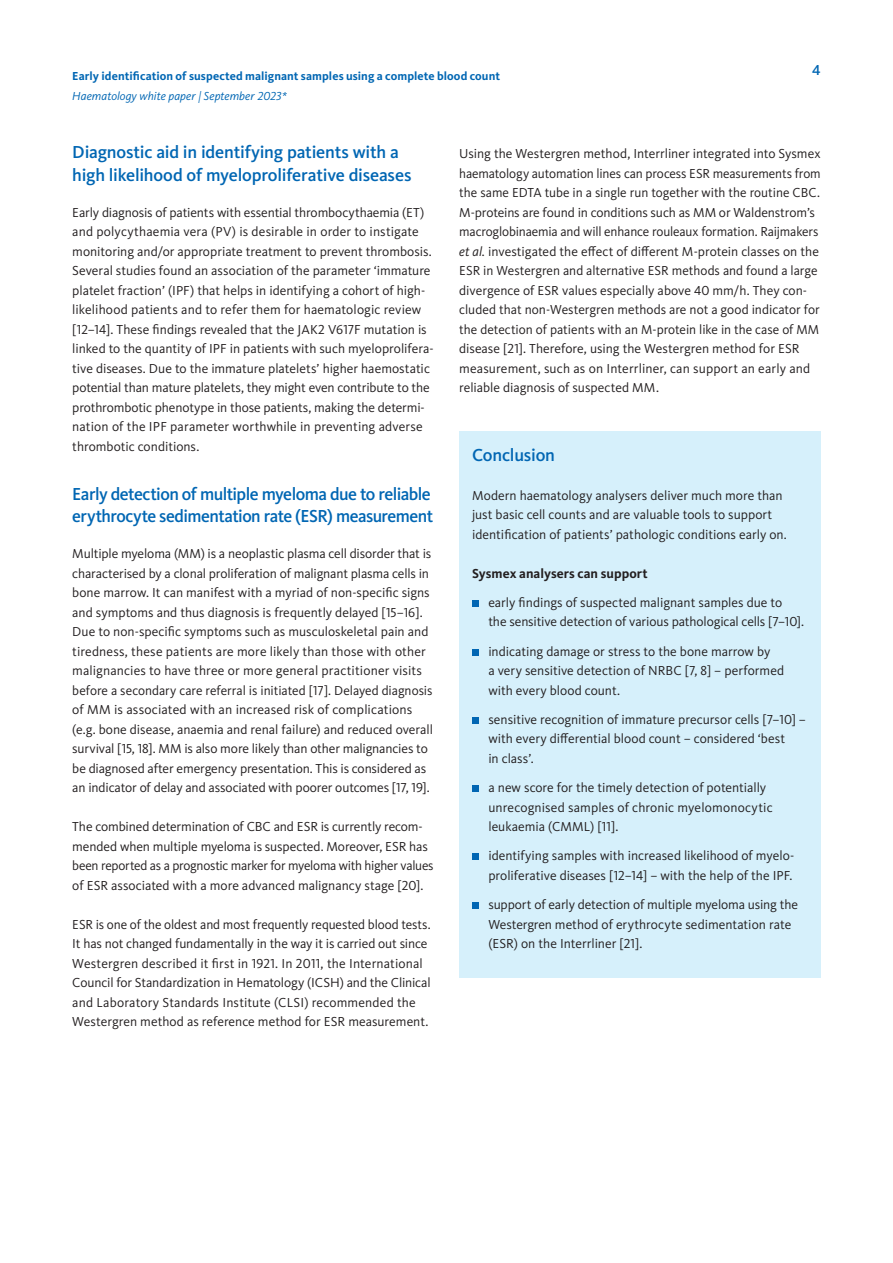
<style>
.page{position:relative;width:893px;height:1263px;background:#fff}
.page>*{position:absolute;margin:0;border:0;box-sizing:border-box;transform-origin:0 0}
.t1{font:500 18px/22.5px "Kievit Pro";letter-spacing:-.02em;color:#0166b3}
.t2{font:500 15px "Kievit Pro";color:#0166b3}
.t3{font:13.5px/19.5px "Kievit Pro";letter-spacing:-.005em;color:#231f20}
.t4{font:700 13.5px "Kievit Pro";letter-spacing:.005em;color:#231f20}
.t5{font:700 12px "Kievit Pro";letter-spacing:.005em;color:#0166b3}
.t6{font:italic 12px "Kievit Pro";letter-spacing:.005em;color:#0166b3}
.s1{font-style:italic}
</style>
<div class="page">
<div style="left:459px;top:431px;width:362px;height:546px;background:#d6f0fb"></div>
<div style="left:472px;top:600px;width:7px;height:7px;background:#0166b3"></div>
<div style="left:472px;top:649px;width:7px;height:7px;background:#0166b3"></div>
<div style="left:472px;top:717px;width:7px;height:7px;background:#0166b3"></div>
<div style="left:472px;top:785px;width:7px;height:7px;background:#0166b3"></div>
<div style="left:472px;top:853px;width:7px;height:7px;background:#0166b3"></div>
<div style="left:472px;top:902px;width:7px;height:7px;background:#0166b3"></div>
<p class="t5" style="left:72px;top:69px;width:429px">Early identification of suspected malignant samples using a complete blood count</p>
<p class="t6" style="left:72px;top:89px;width:216px">Haematology white paper | September 2023*</p>
<p class="t2" style="left:812px;top:61px;width:10px">4</p>
<h1 class="t1" style="left:72px;top:141px;width:341px">Diagnostic aid in identifying patients with a high likelihood of myeloproliferative diseases</h1>
<p class="t3" style="left:72px;top:202px;width:363px">Early diagnosis of patients with essential thrombocythaemia (ET) and polycythaemia vera (PV) is desirable in order to instigate monitoring and/or appropriate treatment to prevent thrombosis.<br>Several studies found an association of the parameter ‘immature platelet fraction’ (IPF) that helps in identifying a cohort of high&shy;likelihood patients and to refer them for haematologic review [12–14]. These findings revealed that the JAK2 V617F mutation is linked to the quantity of IPF in patients with such myeloprolifera&shy;tive diseases. Due to the immature platelets’ higher haemostatic potential than mature platelets, they might even contribute to the prothrombotic phenotype in those patients, making the determi&shy;nation of the IPF parameter worthwhile in preventing adverse thrombotic conditions.</p>
<h1 class="t1" style="left:72px;top:482px;width:362px">Early detection of multiple myeloma due to reliable erythrocyte sedimentation rate (ESR) measurement</h1>
<p class="t3" style="left:72px;top:544px;width:362px">Multiple myeloma (MM) is a neoplastic plasma cell disorder that is characterised by a clonal proliferation of malignant plasma cells in bone marrow. It can manifest with a myriad of non-specific signs and symptoms and thus diagnosis is frequently delayed [15–16].<br>Due to non-specific symptoms such as musculoskeletal pain and tiredness, these patients are more likely than those with other malignancies to have three or more general practitioner visits before a secondary care referral is initiated [17]. Delayed diagnosis of MM is associated with an increased risk of complications (e.g. bone disease, anaemia and renal failure) and reduced overall survival [15, 18]. MM is also more likely than other malignancies to be diagnosed after emergency presentation. This is considered as an indicator of delay and associated with poorer outcomes [17, 19].</p>
<p class="t3" style="left:72px;top:817px;width:363px">The combined determination of CBC and ESR is currently recom&shy;mended when multiple myeloma is suspected. Moreover, ESR has been reported as a prognostic marker for myeloma with higher values of ESR associated with a more advanced malignancy stage [20].</p>
<p class="t3" style="left:72px;top:914px;width:360px">ESR is one of the oldest and most frequently requested blood tests.<br>It has not changed fundamentally in the way it is carried out since Westergren described it first in 1921. In 2011, the International Council for Standardization in Hematology (ICSH) and the Clinical and Laboratory Standards Institute (CLSI) recommended the Westergren method as reference method for ESR measurement.</p>
<p class="t3" style="left:459px;top:144px;width:363px">Using the Westergren method, Interrliner integrated into Sysmex haematology automation lines can process ESR measurements from the same EDTA tube in a single run together with the routine CBC.<br>M-proteins are found in conditions such as MM or Waldenstrom’s macroglobinaemia and will enhance rouleaux formation. Raijmakers <span class="s1">et al.</span> investigated the effect of different M-protein classes on the ESR in Westergren and alternative ESR methods and found a large divergence of ESR values especially above 40 mm/h. They con&shy;cluded that non-Westergren methods are not a good indicator for the detection of patients with an M-protein like in the case of MM disease [21]. Therefore, using the Westergren method for ESR measurement, such as on Interrliner, can support an early and reliable diagnosis of suspected MM.</p>
<h1 class="t1" style="left:472px;top:443px;width:85px">Conclusion</h1>
<p class="t3" style="left:472px;top:485px;width:316px">Modern haematology analysers deliver much more than just basic cell counts and are valuable tools to support identification of patients’ pathologic conditions early on.</p>
<p class="t4" style="left:472px;top:565px;width:177px">Sysmex analysers can support</p>
<p class="t3" style="left:488px;top:592px;width:317px">early findings of suspected malignant samples due to<br>the sensitive detection of various pathological cells [7–10].</p>
<p class="t3" style="left:488px;top:641px;width:297px">indicating damage or stress to the bone marrow by<br>a very sensitive detection of NRBC [7, 8] – performed with every blood count.</p>
<p class="t3" style="left:488px;top:709px;width:319px">sensitive recognition of immature precursor cells [7–10] – with every differential blood count – considered ‘best<br>in class’.</p>
<p class="t3" style="left:488px;top:778px;width:286px">a new score for the timely detection of potentially unrecognised samples of chronic myelomonocytic leukaemia (CMML) [11].</p>
<p class="t3" style="left:488px;top:846px;width:307px">identifying samples with increased likelihood of myelo&shy;proliferative diseases [12–14] – with the help of the IPF.</p>
<p class="t3" style="left:488px;top:895px;width:311px">support of early detection of multiple myeloma using the<br>Westergren method of erythrocyte sedimentation rate (ESR) on the Interrliner [21].</p>
</div>
